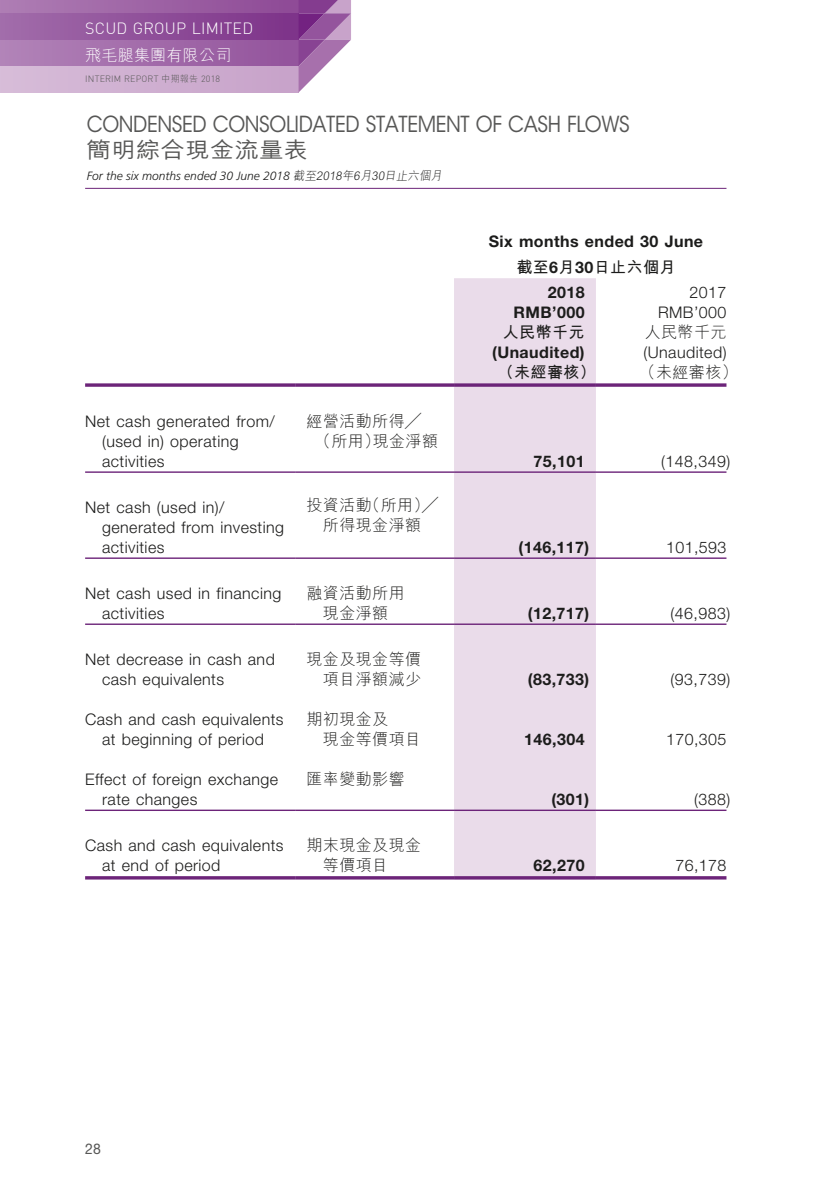
<style>
.page{position:relative;width:840px;height:1191px;background:#fff}
.page>*{position:absolute;margin:0;border:0;box-sizing:border-box;transform-origin:0 0}
.t1{font:22px "ITC Avant Garde Std";letter-spacing:-.02em;color:#575756;scale:.9 1}
.t2{font:500 22px "M Hei HK";letter-spacing:.015em;color:#575756;scale:1.1 1}
.t3{font:300 16px/20px "Helvetica Neue LT Std";letter-spacing:.025em;color:#1c1c1b}
.t4{font:300 16px/20px "M Hei HK";letter-spacing:.025em;color:#1c1c1b}
.t5{font:700 16px "Helvetica Neue LT Std";letter-spacing:.025em;color:#1c1c1b}
.t6{font:700 16px "M Hei HK";letter-spacing:.025em;color:#1c1c1b}
.t7{font:300 16px "DIN";letter-spacing:.015em;color:#fff}
.t8{font:300 16px "M Hei HK";letter-spacing:.015em;color:#fff}
.t9{font:14.8px "Helvetica Neue LT Std";color:#575756;scale:.95 1}
.t10{font:italic 300 12px "Frutiger LT Std";color:#1c1c1b}
.t11{font:300 9px "DIN";letter-spacing:.015em;color:#575756}
.s1{font-family:"M Hei HK"}
.s2{font-family:"M Hei HK";font-style:normal}
.s3{font-family:"Helvetica Neue LT Std"}
</style>
<div class="page">
<div style="left:0;top:66px;width:298px;height:26px;background:#cfafd1"></div>
<div style="left:0;top:40px;width:298px;height:26px;background:linear-gradient(to right,#b284b8,#93539c)"></div>
<div style="left:0;top:13px;width:298px;height:27px;background:linear-gradient(to right,#a26dab,#7d3289)"></div>
<svg style="left:0;top:0;width:298px;height:13px;background:#9e63a4"></svg>
<svg style="left:298px;top:0;width:53px;height:92px"></svg>
<hr style="left:85px;top:188px;width:641px;height:1px;background:#6c2479">
<div style="left:454px;top:278px;width:141px;height:598px;background:#eadcea"></div>
<svg style="left:85px;top:383px;width:210px;height:4px"></svg>
<svg style="left:295px;top:383px;width:159px;height:4px"></svg>
<svg style="left:454px;top:383px;width:141px;height:4px"></svg>
<svg style="left:595px;top:383px;width:131px;height:4px"></svg>
<hr style="left:85px;top:471px;width:210px;height:2px;background:#6c2479">
<hr style="left:295px;top:471px;width:159px;height:2px;background:#6c2479">
<hr style="left:454px;top:471px;width:141px;height:2px;background:#6c2479">
<hr style="left:595px;top:471px;width:131px;height:2px;background:#6c2479">
<hr style="left:85px;top:557px;width:210px;height:2px;background:#6c2479">
<hr style="left:295px;top:557px;width:159px;height:2px;background:#6c2479">
<hr style="left:454px;top:557px;width:141px;height:2px;background:#6c2479">
<hr style="left:595px;top:557px;width:131px;height:2px;background:#6c2479">
<hr style="left:85px;top:623px;width:210px;height:2px;background:#6c2479">
<hr style="left:295px;top:623px;width:159px;height:2px;background:#6c2479">
<hr style="left:454px;top:623px;width:141px;height:2px;background:#6c2479">
<hr style="left:595px;top:623px;width:131px;height:2px;background:#6c2479">
<hr style="left:85px;top:809px;width:210px;height:2px;background:#6c2479">
<hr style="left:295px;top:809px;width:159px;height:2px;background:#6c2479">
<hr style="left:454px;top:809px;width:141px;height:2px;background:#6c2479">
<hr style="left:595px;top:809px;width:131px;height:2px;background:#6c2479">
<hr style="left:85px;top:876px;width:210px;height:3px;background:#6c2479">
<hr style="left:295px;top:876px;width:159px;height:3px;background:#6c2479">
<hr style="left:454px;top:876px;width:141px;height:3px;background:#6c2479">
<hr style="left:595px;top:876px;width:131px;height:3px;background:#6c2479">
<p class="t7" style="left:85px;top:18px;width:169px">SCUD GROUP LIMITED</p>
<p class="t8" style="left:85px;top:43px;width:148px">飛毛腿集團有限公司</p>
<p class="t11" style="left:85px;top:74px;width:136px">INTERIM REPORT <span class="s1">中期報告</span> 2018</p>
<h1 class="t1" style="left:87px;top:111px;width:604px">CONDENSED CONSOLIDATED STATEMENT OF CASH FLOWS</h1>
<h1 class="t2" style="left:87px;top:134px;width:202px">簡明綜合現金流量表</h1>
<p class="t10" style="left:87px;top:169px;width:358px">For the six months ended 30 June 2018 <span class="s2">截至2018年6月30日止六個月</span></p>
<p class="t3" style="left:102px;top:411px;width:174px;text-indent:-17px">Net cash generated from/ (used in) operating activities</p>
<p class="t4" style="left:315px;top:410px;width:125px;text-indent:-8px">經營活動所得╱（所用）現金淨額</p>
<p class="t3" style="left:102px;top:497px;width:183px;text-indent:-17px">Net cash (used in)/ generated from investing activities</p>
<p class="t4" style="left:306px;top:494px;width:133px;text-align:center">投資活動（所用）╱所得現金淨額</p>
<p class="t3" style="left:102px;top:583px;width:180px;text-indent:-17px">Net cash used in financing activities</p>
<p class="t4" style="left:306px;top:582px;width:100px;text-align:center">融資活動所用現金淨額</p>
<p class="t3" style="left:102px;top:649px;width:174px;text-indent:-17px">Net decrease in cash and cash equivalents</p>
<p class="t4" style="left:306px;top:648px;width:116px;text-align:right">現金及現金等價項目淨額減少</p>
<p class="t3" style="left:85px;top:709px;width:200px;text-align:center">Cash and cash equivalents at beginning of period</p>
<p class="t4" style="left:323px;top:708px;width:100px;text-indent:-16px">期初現金及<br>現金等價項目</p>
<p class="t3" style="left:102px;top:769px;width:177px;text-indent:-17px">Effect of foreign exchange rate changes</p>
<p class="t4" style="left:306px;top:768px;width:100px">匯率變動影響</p>
<p class="t3" style="left:102px;top:835px;width:183px;text-indent:-17px">Cash and cash equivalents at end of period</p>
<p class="t4" style="left:323px;top:834px;width:100px;text-indent:-16px">期末現金及現金等價項目</p>
<p class="t5" style="left:488px;top:231px;width:216px">Six months ended 30 June</p>
<p class="t6" style="left:516px;top:255px;width:160px">截至<span class="s3">6</span>月<span class="s3">30</span>日止六個月</p>
<p class="t5" style="left:547px;top:283px;width:38px">2018</p>
<p class="t3" style="left:689px;top:282px;width:38px">2017</p>
<p class="t5" style="left:513px;top:303px;width:73px">RMB’000</p>
<p class="t3" style="left:657px;top:302px;width:70px">RMB’000</p>
<p class="t6" style="left:502px;top:321px;width:83px">人民幣千元</p>
<p class="t4" style="left:644px;top:322px;width:83px">人民幣千元</p>
<p class="t5" style="left:492px;top:343px;width:94px">(Unaudited)</p>
<p class="t3" style="left:643px;top:342px;width:84px">(Unaudited)</p>
<p class="t6" style="left:497px;top:361px;width:100px">（未經審核）</p>
<p class="t4" style="left:639px;top:362px;width:100px">（未經審核）</p>
<p class="t5" style="left:533px;top:451px;width:53px">75,101</p>
<p class="t3" style="left:661px;top:451px;width:70px">(148,349)</p>
<p class="t5" style="left:518px;top:537px;width:72px">(146,117)</p>
<p class="t3" style="left:665px;top:537px;width:62px">101,593</p>
<p class="t5" style="left:527px;top:603px;width:63px">(12,717)</p>
<p class="t3" style="left:670px;top:603px;width:61px">(46,983)</p>
<p class="t5" style="left:527px;top:669px;width:63px">(83,733)</p>
<p class="t3" style="left:670px;top:669px;width:61px">(93,739)</p>
<p class="t5" style="left:524px;top:729px;width:62px">146,304</p>
<p class="t3" style="left:665px;top:729px;width:62px">170,305</p>
<p class="t5" style="left:551px;top:789px;width:39px">(301)</p>
<p class="t3" style="left:693px;top:789px;width:38px">(388)</p>
<p class="t5" style="left:533px;top:855px;width:53px">62,270</p>
<p class="t3" style="left:675px;top:855px;width:53px">76,178</p>
<p class="t9" style="left:85px;top:1139px;width:18px">28</p>
</div>
